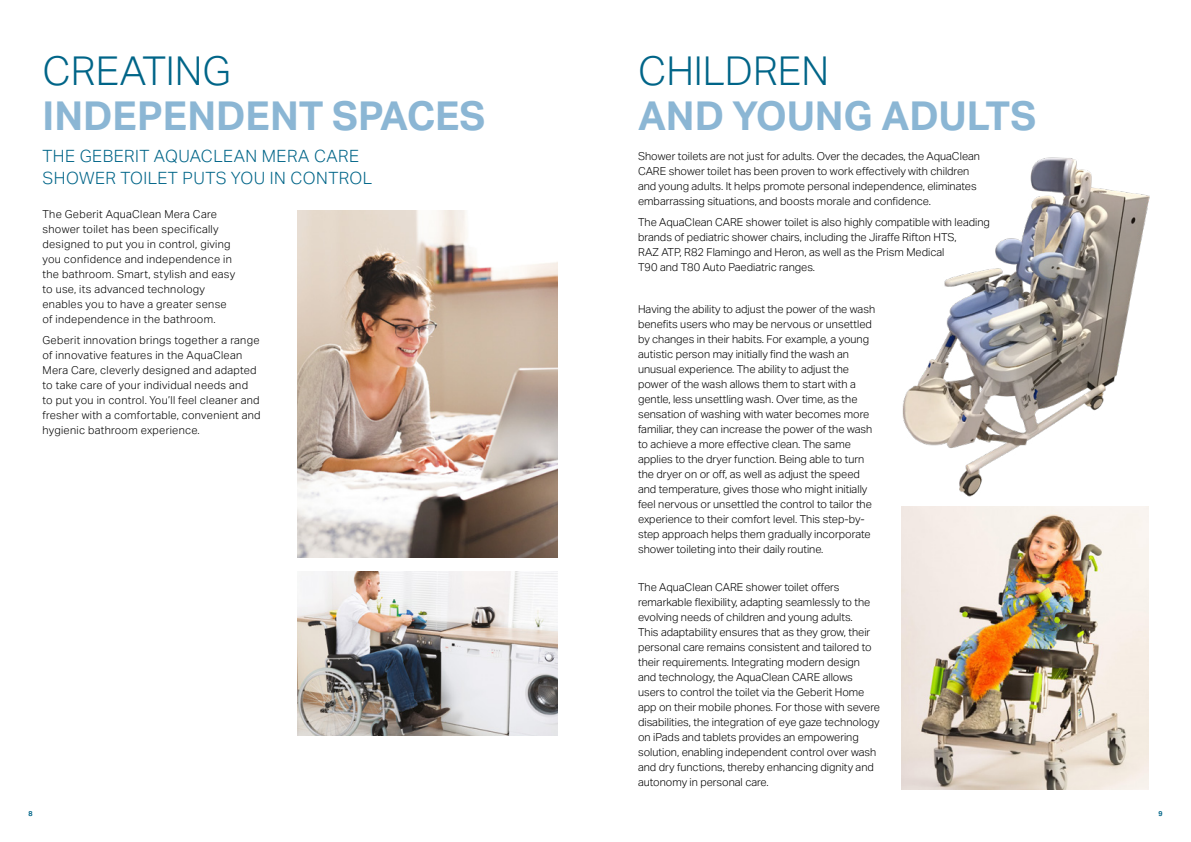
<style>
.page{position:relative;width:1191px;height:842px;background:#fff}
.page>*{position:absolute;margin:0;border:0;box-sizing:border-box;transform-origin:0 0}
.t1{font:700 40px "Aktiv Grotesk Geberit";color:#8bb6d4}
.t2{font:300 40px "Aktiv Grotesk Geberit";color:#006588}
.t3{font:300 17px/22px "Aktiv Grotesk Geberit";letter-spacing:.025em;color:#006588}
.t4{font:300 11px/15px "Aktiv Grotesk Geberit";color:#000}
.t5{font:300 11px/15px "Aktiv Grotesk Geberit";letter-spacing:.025em;color:#000}
.t6{font:700 7px "Aktiv Grotesk Geberit";color:#006588}
</style>
<div class="page">
<img style="left:298px;top:210px;width:259px;height:347px">
<img style="left:298px;top:572px;width:259px;height:163px">
<img style="left:902px;top:157px;width:248px;height:340px">
<img style="left:901px;top:506px;width:247px;height:283px">
<h1 class="t2" style="left:43px;top:48px;width:190px">CREATING</h1>
<h1 class="t1" style="left:43px;top:91px;width:444px">INDEPENDENT SPACES</h1>
<h2 class="t3" style="left:43px;top:145px;width:331px">THE GEBERIT AQUACLEAN MERA CARE<br>SHOWER TOILET PUTS YOU IN CONTROL</h2>
<p class="t5" style="left:43px;top:207px;width:194px">The Geberit AquaClean Mera Care shower toilet has been specifically designed to put you in control, giving you confidence and independence in the bathroom. Smart, stylish and easy to use, its advanced technology enables you to have a greater sense of independence in the bathroom.</p>
<p class="t5" style="left:43px;top:332px;width:220px">Geberit innovation brings together a range of innovative features in the AquaClean Mera Care, cleverly designed and adapted to take care of your individual needs and to put you in control. You’ll feel cleaner and fresher with a comfortable, convenient and hygienic bathroom experience.</p>
<p class="t6" style="left:28px;top:809px;width:6px">8</p>
<h1 class="t2" style="left:638px;top:48px;width:192px">CHILDREN</h1>
<h1 class="t1" style="left:638px;top:91px;width:400px">AND YOUNG ADULTS</h1>
<p class="t4" style="left:638px;top:149px;width:343px">Shower toilets are not just for adults. Over the decades, the AquaClean CARE shower toilet has been proven to work effectively with children and young adults. It helps promote personal independence, eliminates embarrassing situations, and boosts morale and confidence.</p>
<p class="t4" style="left:638px;top:215px;width:353px">The AquaClean CARE shower toilet is also highly compatible with leading brands of pediatric shower chairs, including the Jiraffe Rifton HTS,<br>RAZ ATP, R82 Flamingo and Heron, as well as the Prism Medical<br>T90 and T80 Auto Paediatric ranges.</p>
<p class="t4" style="left:638px;top:301px;width:239px">Having the ability to adjust the power of the wash benefits users who may be nervous or unsettled by changes in their habits. For example, a young autistic person may initially find the wash an unusual experience. The ability to adjust the power of the wash allows them to start with a gentle, less unsettling wash. Over time, as the sensation of washing with water becomes more familiar, they can increase the power of the wash to achieve a more effective clean. The same applies to the dryer function. Being able to turn the dryer on or off, as well as adjust the speed and temperature, gives those who might initially feel nervous or unsettled the control to tailor the experience to their comfort level. This step-by&shy;step approach helps them gradually incorporate shower toileting into their daily routine.</p>
<p class="t4" style="left:638px;top:579px;width:243px">The AquaClean CARE shower toilet offers remarkable flexibility, adapting seamlessly to the evolving needs of children and young adults.<br>This adaptability ensures that as they grow, their personal care remains consistent and tailored to their requirements. Integrating modern design and technology, the AquaClean CARE allows users to control the toilet via the Geberit Home app on their mobile phones. For those with severe disabilities, the integration of eye gaze technology on iPads and tablets provides an empowering solution, enabling independent control over wash and dry functions, thereby enhancing dignity and autonomy in personal care.</p>
<p class="t6" style="left:1158px;top:809px;width:6px">9</p>
</div>
